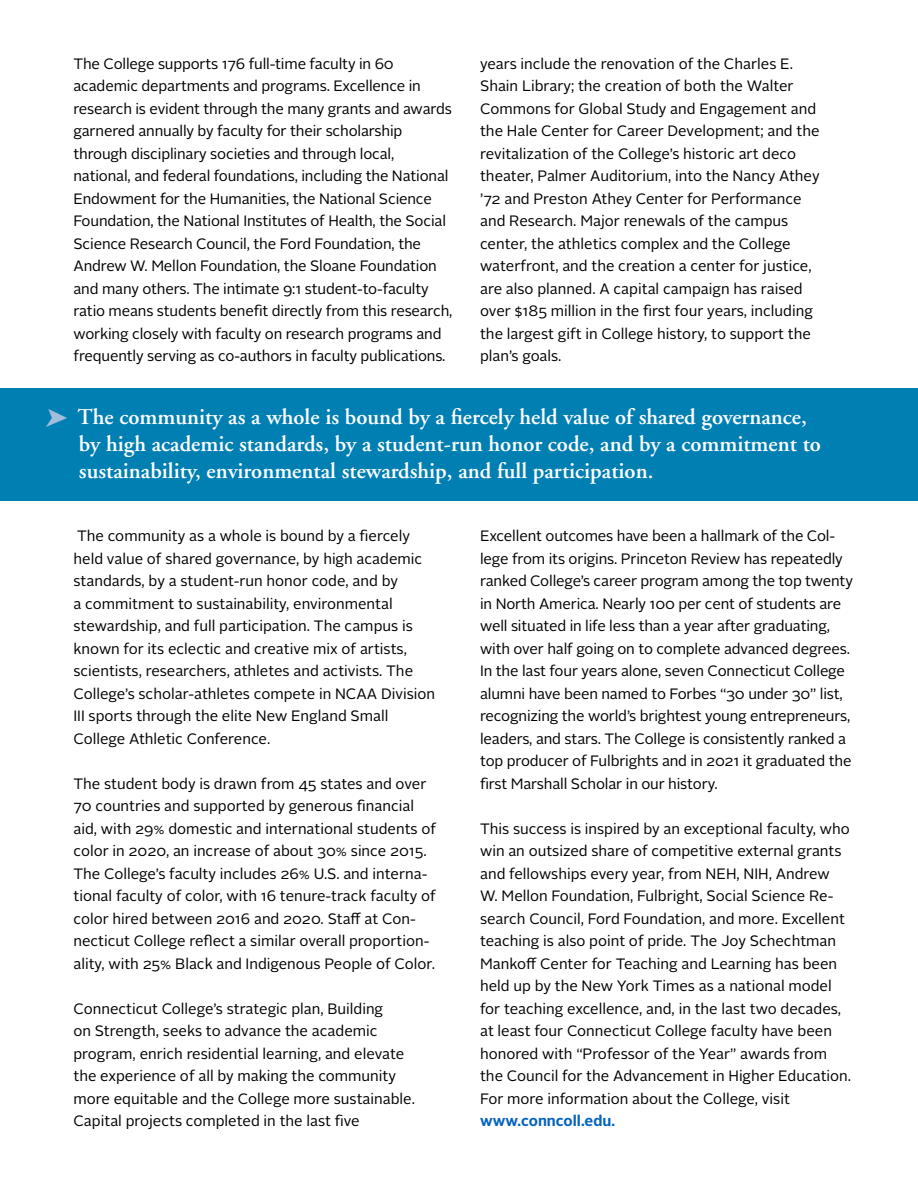
<style>
.page{position:relative;width:918px;height:1188px;background:#fff}
.page>*{position:absolute;margin:0;border:0;box-sizing:border-box;transform-origin:0 0}
.t1{font:600 22.5px/27px "Adobe Garamond";color:#fff}
.t2{font:15px/22.5px "Alright Sans";color:#000}
.t3{font:700 15px "Alright Sans";color:#0563c1}
.s1{color:#a2beda}
</style>
<div class="page">
<div style="left:0;top:389px;width:918px;height:112px;background:#007fb3"></div>
<p class="t2" style="left:74px;top:52px;width:381px">The College supports 176 full-time faculty in 60 academic departments and programs. Excellence in research is evident through the many grants and awards garnered annually by faculty for their scholarship through disciplinary societies and through local, national, and federal foundations, including the National Endowment for the Humanities, the National Science Foundation, the National Institutes of Health, the Social Science Research Council, the Ford Foundation, the Andrew W. Mellon Foundation, the Sloane Foundation and many others. The intimate 9:1 student-to-faculty ratio means students benefit directly from this research, working closely with faculty on research programs and frequently serving as co-authors in faculty publications.</p>
<p class="t2" style="left:480px;top:52px;width:341px">years include the renovation of the Charles E.<br>Shain Library; the creation of both the Walter Commons for Global Study and Engagement and the Hale Center for Career Development; and the revitalization of the College’s historic art deco theater, Palmer Auditorium, into the Nancy Athey ’72 and Preston Athey Center for Performance and Research. Major renewals of the campus center, the athletics complex and the College waterfront, and the creation a center for justice, are also planned. A capital campaign has raised over $185 million in the first four years, including the largest gift in College history, to support the plan’s goals.</p>
<h1 class="t1" style="left:79px;top:404px;width:744px;text-indent:-34px"><span class="s1">➤</span> The community as a whole is bound by a fiercely held value of shared governance, by high academic standards, by a student-run honor code, and by a commitment to sustainability, environmental stewardship, and full participation.</h1>
<p class="t2" style="left:74px;top:525px;width:363px">The community as a whole is bound by a fiercely held value of shared governance, by high academic standards, by a student-run honor code, and by<br>a commitment to sustainability, environmental stewardship, and full participation. The campus is known for its eclectic and creative mix of artists, scientists, researchers, athletes and activists. The College’s scholar-athletes compete in NCAA Division III sports through the elite New England Small College Athletic Conference.</p>
<p class="t2" style="left:74px;top:772px;width:364px">The student body is drawn from 45 states and over 70 countries and supported by generous financial aid, with 29% domestic and international students of color in 2020, an increase of about 30% since 2015.<br>The College’s faculty includes 26% U.S. and interna&shy;tional faculty of color, with 16 tenure-track faculty of color hired between 2016 and 2020. Staff at Con&shy;necticut College reflect a similar overall proportion&shy;ality, with 25% Black and Indigenous People of Color.</p>
<p class="t2" style="left:74px;top:997px;width:343px">Connecticut College’s strategic plan, Building<br>on Strength, seeks to advance the academic program, enrich residential learning, and elevate the experience of all by making the community more equitable and the College more sustainable.<br>Capital projects completed in the last five</p>
<p class="t2" style="left:480px;top:525px;width:374px">Excellent outcomes have been a hallmark of the Col&shy;lege from its origins. Princeton Review has repeatedly ranked College’s career program among the top twenty in North America. Nearly 100 per cent of students are well situated in life less than a year after graduating, with over half going on to complete advanced degrees.<br>In the last four years alone, seven Connecticut College alumni have been named to Forbes “30 under 30” list, recognizing the world’s brightest young entrepreneurs, leaders, and stars. The College is consistently ranked a top producer of Fulbrights and in 2021 it graduated the first Marshall Scholar in our history.</p>
<p class="t2" style="left:480px;top:817px;width:373px">This success is inspired by an exceptional faculty, who win an outsized share of competitive external grants and fellowships every year, from NEH, NIH, Andrew W. Mellon Foundation, Fulbright, Social Science Re&shy;search Council, Ford Foundation, and more. Excellent teaching is also point of pride. The Joy Schechtman Mankoff Center for Teaching and Learning has been held up by the New York Times as a national model for teaching excellence, and, in the last two decades, at least four Connecticut College faculty have been honored with “Professor of the Year” awards from the Council for the Advancement in Higher Education.<br>For more information about the College, visit</p>
<p class="t3" style="left:480px;top:1110px;width:137px">www.conncoll.edu.</p>
</div>
